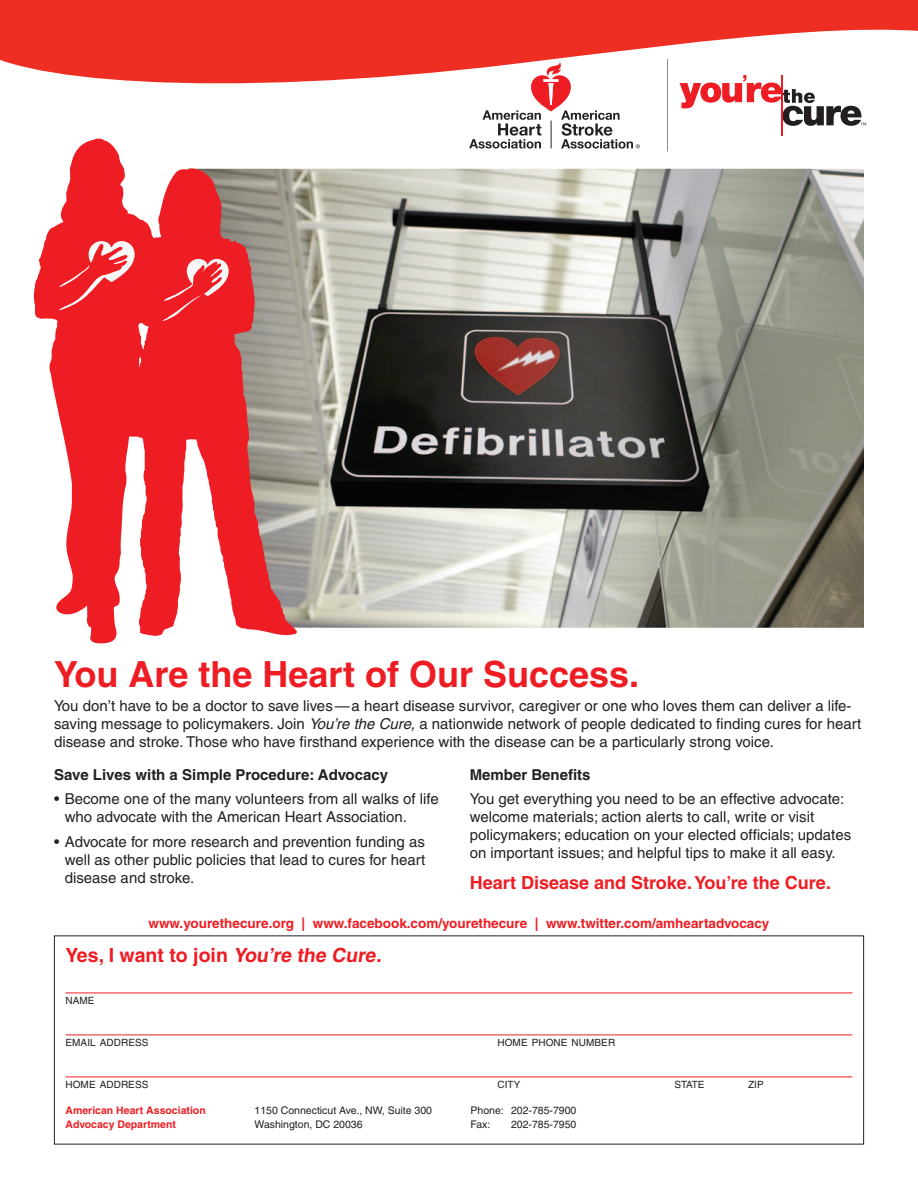
<style>
.page{position:relative;width:918px;height:1188px;background:#fff}
.page>*{position:absolute;margin:0;border:0;box-sizing:border-box;transform-origin:0 0}
.t1{font:700 36px "Helvetica";color:#ee1d23}
.t2{font:700 19.5px "Helvetica";color:#ee1d23}
.t3{font:700 18px "Helvetica";color:#ee1d23}
.t4{font:15px/18px "Helvetica";color:#231f20}
.t5{font:700 15px "Helvetica";color:#231f20}
.t6{font:700 13.5px "Helvetica";color:#ee1d23}
.t7{font:10.5px "Helvetica";color:#231f20}
.t8{font:700 10.5px "Helvetica";color:#ee1d23}
.t9{font:10.05px "Helvetica";letter-spacing:.005em;color:#231f20}
.s1{font-style:italic}
</style>
<div class="page">
<img style="left:297px;top:169px;width:567px;height:459px">
<svg style="left:0;top:0;width:918px;height:83px;fill:#ee2e22"></svg>
<svg style="left:667px;top:59px;width:1px;height:93px"></svg>
<hr style="left:782px;top:75px;width:1px;height:60px;background:#ee1d23">
<svg style="left:680px;top:75px;width:186px;height:51px"></svg>
<svg style="left:469px;top:62px;width:171px;height:87px"></svg>
<hr style="left:66px;top:993px;width:786px;height:1px;background:#ee1d23">
<hr style="left:66px;top:1035px;width:786px;height:1px;background:#ee1d23">
<hr style="left:66px;top:1077px;width:786px;height:1px;background:#ee1d23">
<svg style="left:34px;top:139px;width:263px;height:504px;fill:#ee1d23"></svg>
<svg style="left:59px;top:241px;width:76px;height:69px;background:#ef454a"></svg>
<svg style="left:162px;top:259px;width:67px;height:62px;background:#ef4146"></svg>
<h1 class="t1" style="left:54px;top:652px;width:587px">You Are the Heart of Our Success.</h1>
<p class="t4" style="left:54px;top:697px;width:809px">You don’t have to be a doctor to save lives—a heart disease survivor, caregiver or one who loves them can deliver a life&shy;saving message to policymakers. Join <span class="s1">You’re the Cure,</span> a nationwide network of people dedicated to finding cures for heart disease and stroke. Those who have firsthand experience with the disease can be a particularly strong voice.</p>
<p class="t5" style="left:54px;top:765px;width:336px">Save Lives with a Simple Procedure: Advocacy</p>
<p class="t4" style="left:65px;top:790px;width:375px;text-indent:-11px">• Become one of the many volunteers from all walks of life who advocate with the American Heart Association.</p>
<p class="t4" style="left:65px;top:832px;width:362px;text-align:justify;text-indent:-11px">• Advocate for more research and prevention funding as well as other public policies that lead to cures for heart disease and stroke.</p>
<p class="t5" style="left:470px;top:765px;width:122px">Member Benefits</p>
<p class="t4" style="left:470px;top:790px;width:383px">You get everything you need to be an effective advocate: welcome materials; action alerts to call, write or visit policymakers; education on your elected officials; updates on important issues; and helpful tips to make it all easy.</p>
<p class="t3" style="left:470px;top:872px;width:363px">Heart Disease and Stroke. You’re the Cure.</p>
<p class="t6" style="left:149px;top:915px;width:622px">www.yourethecure.org | www.facebook.com/yourethecure | www.twitter.com/amheartadvocacy</p>
<h2 class="t2" style="left:66px;top:943px;width:321px">Yes, I want to join You’re the Cure.</h2>
<p class="t9" style="left:66px;top:995px;width:31px">NAME</p>
<p class="t9" style="left:66px;top:1037px;width:84px">EMAIL ADDRESS</p>
<p class="t9" style="left:498px;top:1037px;width:119px">HOME PHONE NUMBER</p>
<p class="t9" style="left:66px;top:1079px;width:84px">HOME ADDRESS</p>
<p class="t9" style="left:498px;top:1079px;width:24px">CITY</p>
<p class="t9" style="left:675px;top:1079px;width:32px">STATE</p>
<p class="t9" style="left:748px;top:1079px;width:17px">ZIP</p>
<p class="t8" style="left:66px;top:1104px;width:142px">American Heart Association</p>
<p class="t7" style="left:255px;top:1104px;width:179px">1150 Connecticut Ave., NW, Suite 300</p>
<p class="t7" style="left:471px;top:1104px;width:107px">Phone: 202-785-7900</p>
<p class="t8" style="left:66px;top:1118px;width:112px">Advocacy Department</p>
<p class="t7" style="left:255px;top:1119px;width:110px">Washington, DC 20036</p>
<p class="t7" style="left:471px;top:1119px;width:21px">Fax:</p>
<p class="t7" style="left:511px;top:1119px;width:67px">202-785-7950</p>
</div>
